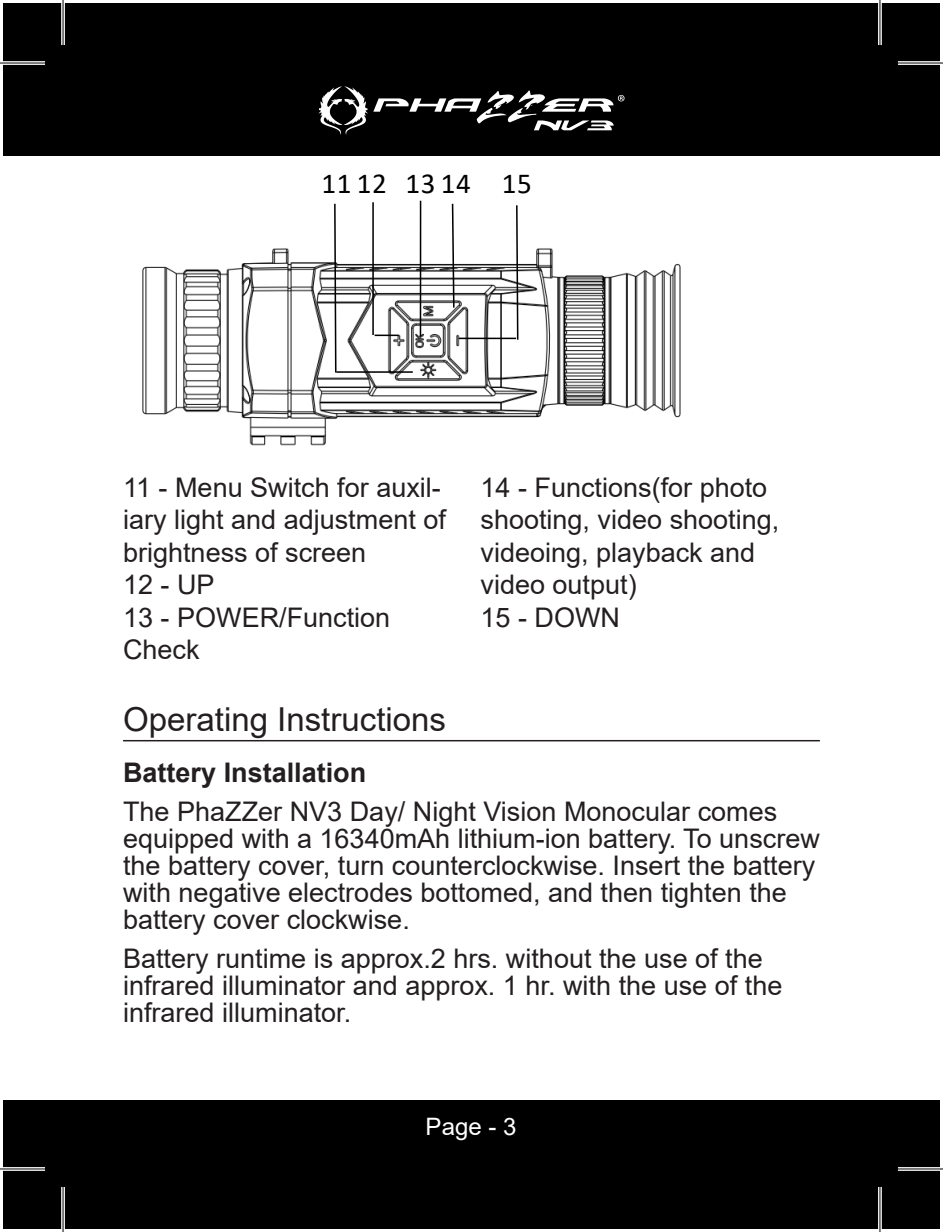
<style>
.page{position:relative;width:943px;height:1232px;background:#fff}
.page>*{position:absolute;margin:0;border:0;box-sizing:border-box;transform-origin:0 0}
.TOC_Page_Headings{font:33px "Arial";color:#231f20}
.t1{font:29.1px "Calibri";letter-spacing:.02em;color:#000}
.Body{font:27px/27px "Arial";color:#231f20}
.Body_2_column_copy{font:27px/32.4px "Arial";color:#231f20}
.TOC_Page_Sub_1{font:700 27px "Arial";color:#231f20}
.t2{font:24px "Arial";color:#fff}
</style>
<div class="page">
<div style="left:3px;top:3px;width:936px;height:153px;background:#000"></div>
<svg style="left:318px;top:86px;width:306px;height:49px"></svg>
<div style="left:3px;top:1100px;width:936px;height:129px;background:#000"></div>
<hr style="left:123px;top:740px;width:696px;height:1px;background:#231f20">
<img style="left:142px;top:214px;width:539px;height:232px">
<svg style="left:333px;top:203px;width:4px;height:171px"></svg>
<hr style="left:372px;top:202px;width:2px;height:133px;background:#000">
<hr style="left:419px;top:201px;width:2px;height:135px;background:#000">
<svg style="left:451px;top:203px;width:4px;height:106px"></svg>
<svg style="left:515px;top:205px;width:4px;height:136px"></svg>
<hr style="left:336px;top:371px;width:77px;height:2px;background:#000">
<hr style="left:374px;top:334px;width:25px;height:2px;background:#000">
<hr style="left:458px;top:337px;width:58px;height:2px;background:#000">
<svg style="left:3px;top:61px;width:42px;height:4px"></svg>
<svg style="left:898px;top:61px;width:42px;height:4px"></svg>
<hr style="left:0;top:1167px;width:45px;height:3px;background:#fff">
<hr style="left:897px;top:1167px;width:45px;height:3px;background:#fff">
<svg style="left:61px;top:3px;width:4px;height:42px"></svg>
<svg style="left:61px;top:1187px;width:4px;height:42px"></svg>
<hr style="left:878px;top:0;width:3px;height:45px;background:#fff">
<hr style="left:878px;top:1187px;width:3px;height:45px;background:#fff">
<hr style="left:0;top:62px;width:45px;height:2px;background:#000">
<hr style="left:897px;top:62px;width:45px;height:2px;background:#000">
<hr style="left:0;top:1168px;width:45px;height:1px;background:#000">
<hr style="left:897px;top:1168px;width:45px;height:1px;background:#000">
<hr style="left:62px;top:0;width:2px;height:45px;background:#000">
<hr style="left:62px;top:1187px;width:2px;height:45px;background:#000">
<hr style="left:879px;top:0;width:1px;height:45px;background:#000">
<hr style="left:879px;top:1187px;width:1px;height:45px;background:#000">
<p class="t1" style="left:321px;top:163px;width:212px">11 12 13 14 15</p>
<p class="Body_2_column_copy" style="left:123px;top:471px;width:324px">11 - Menu Switch for auxil&shy;iary light and adjustment of brightness of screen</p>
<p class="Body_2_column_copy" style="left:123px;top:568px;width:93px">12 - UP</p>
<p class="Body_2_column_copy" style="left:123px;top:600px;width:269px">13 - POWER/Function<br>Check</p>
<p class="Body_2_column_copy" style="left:480px;top:471px;width:300px">14 - Functions(for photo shooting, video shooting, videoing, playback and video output)</p>
<p class="Body_2_column_copy" style="left:480px;top:600px;width:141px">15 - DOWN</p>
<p class="TOC_Page_Headings" style="left:123px;top:696px;width:324px">Operating Instructions</p>
<p class="TOC_Page_Sub_1" style="left:123px;top:753px;width:245px">Battery Installation</p>
<p class="Body" style="left:123px;top:798px;width:698px">The PhaZZer NV3 Day/ Night Vision Monocular comes equipped with a 16340mAh lithium-ion battery. To unscrew the battery cover, turn counterclockwise. Insert the battery with negative electrodes bottomed, and then tighten the battery cover clockwise.</p>
<p class="Body" style="left:123px;top:945px;width:660px">Battery runtime is approx.2 hrs. without the use of the infrared illuminator and approx. 1 hr. with the use of the infrared illuminator.</p>
<p class="t2" style="left:425px;top:1110px;width:92px">Page - 3</p>
</div>
